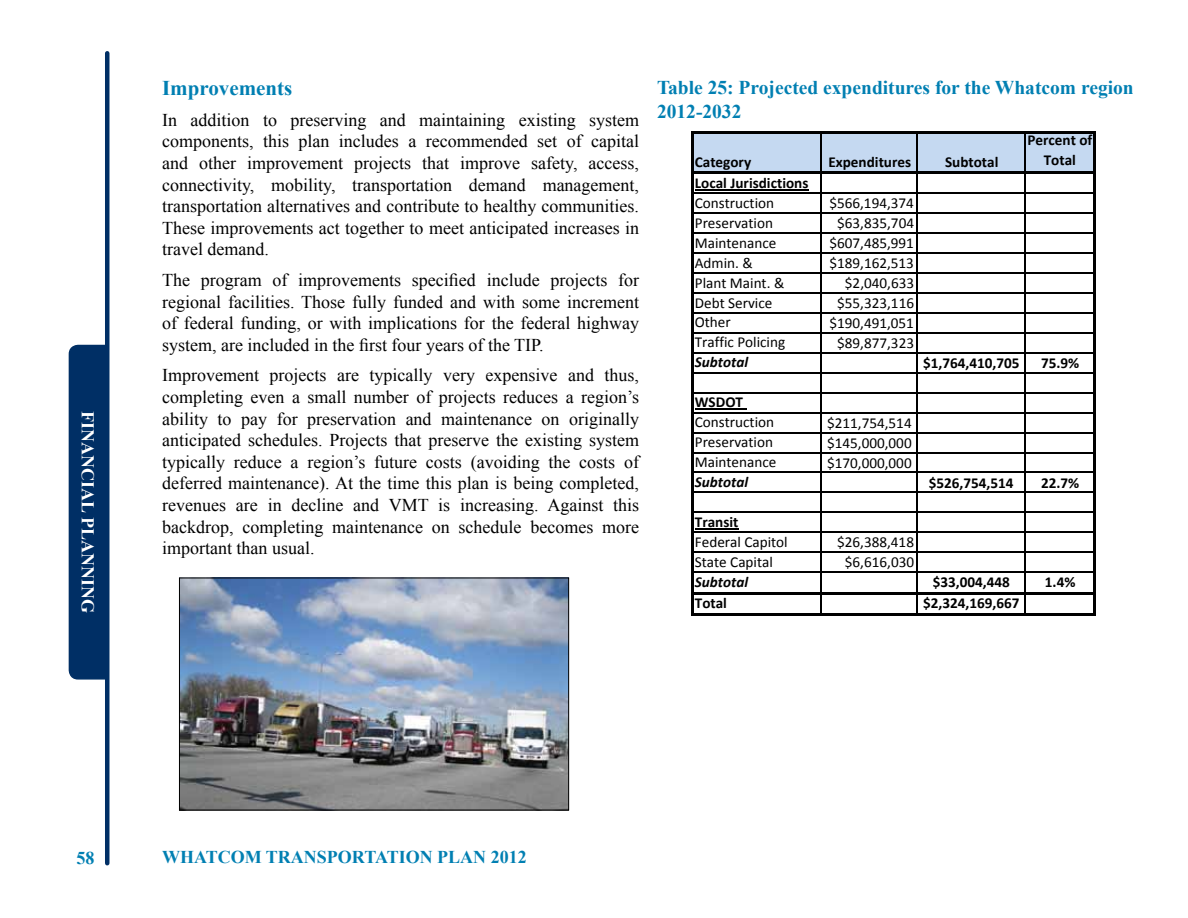
<style>
.page{position:relative;width:1188px;height:918px;background:#fff}
.page>*{position:absolute;margin:0;border:0;box-sizing:border-box;transform-origin:0 0}
.t1{font:700 21px "Times New Roman";color:#007fb2}
.t2{font:700 19.5px/23.4px "Times New Roman";color:#007fb2}
.t3{font:18px/21.6px "Times New Roman";color:#000;text-align:justify}
.t4{font:700 18px "Times New Roman";color:#007fb2}
.t5{font:700 18px "Times New Roman";color:#fff}
.t6{font:15.15px "Calibri";color:#000}
.t7{font:700 15.15px/20px "Calibri";color:#000;text-align:center}
.t8{font:italic 700 15.15px "Calibri";color:#000}
</style>
<div class="page">
<hr style="left:105px;top:53px;width:4px;height:810px;background:#002f65">
<div style="left:68px;top:344px;width:37px;height:336px;background:#002f65"></div>
<div style="left:693px;top:133px;width:402px;height:40px;background:#c5d9f1"></div>
<hr style="left:695px;top:189px;width:114px;height:1px;background:#000">
<hr style="left:695px;top:409px;width:52px;height:1px;background:#000">
<hr style="left:695px;top:529px;width:44px;height:1px;background:#000">
<hr style="left:820px;top:134px;width:1px;height:37px;background:#000">
<hr style="left:917px;top:134px;width:1px;height:37px;background:#000">
<hr style="left:1024px;top:134px;width:1px;height:37px;background:#000">
<hr style="left:820px;top:174px;width:1px;height:418px;background:#000">
<hr style="left:917px;top:174px;width:1px;height:418px;background:#000">
<hr style="left:1024px;top:174px;width:1px;height:418px;background:#000">
<hr style="left:691px;top:132px;width:3px;height:484px;background:#000">
<svg style="left:820px;top:595px;width:1px;height:18px"></svg>
<svg style="left:917px;top:595px;width:1px;height:18px"></svg>
<svg style="left:1024px;top:595px;width:1px;height:18px"></svg>
<hr style="left:1093px;top:134px;width:3px;height:482px;background:#000">
<hr style="left:694px;top:132px;width:402px;height:2px;background:#000">
<hr style="left:694px;top:171px;width:402px;height:3px;background:#000">
<hr style="left:694px;top:192px;width:399px;height:1px;background:#000">
<hr style="left:694px;top:212px;width:399px;height:1px;background:#000">
<hr style="left:694px;top:232px;width:399px;height:1px;background:#000">
<hr style="left:694px;top:252px;width:399px;height:1px;background:#000">
<hr style="left:694px;top:272px;width:399px;height:1px;background:#000">
<hr style="left:694px;top:292px;width:399px;height:1px;background:#000">
<hr style="left:694px;top:312px;width:399px;height:1px;background:#000">
<hr style="left:694px;top:332px;width:399px;height:1px;background:#000">
<hr style="left:694px;top:352px;width:399px;height:1px;background:#000">
<hr style="left:694px;top:372px;width:399px;height:1px;background:#000">
<hr style="left:694px;top:392px;width:399px;height:1px;background:#000">
<hr style="left:694px;top:412px;width:399px;height:1px;background:#000">
<hr style="left:694px;top:432px;width:399px;height:1px;background:#000">
<hr style="left:694px;top:452px;width:399px;height:1px;background:#000">
<hr style="left:694px;top:472px;width:399px;height:1px;background:#000">
<hr style="left:694px;top:492px;width:399px;height:1px;background:#000">
<hr style="left:694px;top:512px;width:399px;height:1px;background:#000">
<hr style="left:694px;top:532px;width:399px;height:1px;background:#000">
<hr style="left:694px;top:552px;width:399px;height:1px;background:#000">
<hr style="left:694px;top:572px;width:399px;height:1px;background:#000">
<hr style="left:694px;top:592px;width:402px;height:3px;background:#000">
<hr style="left:694px;top:613px;width:402px;height:3px;background:#000">
<img style="left:181px;top:580px;width:386px;height:228px">
<div style="left:179px;top:578px;width:390px;height:232px;border:1px solid #000"></div>
<p class="t5" style="left:100px;top:411px;width:203px;rotate:90deg">FINANCIAL PLANNING</p>
<p class="t1" style="left:162px;top:74px;width:132px">Improvements</p>
<p class="t3" style="left:162px;top:109px;width:479px">In addition to preserving and maintaining existing system components, this plan includes a recommended set of capital and other improvement projects that improve safety, access, connectivity, mobility, transportation demand management, transportation alternatives and contribute to healthy communities.<br>These improvements act together to meet anticipated increases in travel demand.</p>
<p class="t3" style="left:162px;top:269px;width:479px">The program of improvements specified include projects for regional facilities. Those fully funded and with some increment of federal funding, or with implications for the federal highway system, are included in the first four years of the TIP.</p>
<p class="t3" style="left:162px;top:364px;width:479px">Improvement projects are typically very expensive and thus, completing even a small number of projects reduces a region’s ability to pay for preservation and maintenance on originally anticipated schedules. Projects that preserve the existing system typically reduce a region’s future costs (avoiding the costs of deferred maintenance). At the time this plan is being completed, revenues are in decline and VMT is increasing. Against this backdrop, completing maintenance on schedule becomes more important than usual.</p>
<p class="t2" style="left:657px;top:75px;width:478px">Table 25: Projected expenditures for the Whatcom region<br>2012-2032</p>
<p class="t7" style="left:695px;top:151px;width:58px">Category</p>
<p class="t7" style="left:828px;top:151px;width:84px">Expenditures</p>
<p class="t7" style="left:945px;top:151px;width:55px">Subtotal</p>
<p class="t7" style="left:1027px;top:130px;width:66px">Percent of<br>Total</p>
<p class="t7" style="left:695px;top:173px;width:115px">Local Jurisdictions</p>
<p class="t6" style="left:695px;top:193px;width:81px">Construction</p>
<p class="t6" style="left:829px;top:193px;width:86px">$566,194,374</p>
<p class="t6" style="left:695px;top:213px;width:80px">Preservation</p>
<p class="t6" style="left:837px;top:213px;width:78px">$63,835,704</p>
<p class="t6" style="left:695px;top:233px;width:83px">Maintenance</p>
<p class="t6" style="left:829px;top:233px;width:86px">$607,485,991</p>
<p class="t6" style="left:695px;top:253px;width:60px">Admin. &amp;</p>
<p class="t6" style="left:829px;top:253px;width:86px">$189,162,513</p>
<p class="t6" style="left:695px;top:273px;width:91px">Plant Maint. &amp;</p>
<p class="t6" style="left:845px;top:273px;width:71px">$2,040,633</p>
<p class="t6" style="left:695px;top:293px;width:79px">Debt Service</p>
<p class="t6" style="left:837px;top:293px;width:78px">$55,323,116</p>
<p class="t6" style="left:695px;top:313px;width:37px">Other</p>
<p class="t6" style="left:829px;top:313px;width:86px">$190,491,051</p>
<p class="t6" style="left:695px;top:333px;width:92px">Traffic Policing</p>
<p class="t6" style="left:837px;top:333px;width:78px">$89,877,323</p>
<p class="t8" style="left:695px;top:353px;width:55px">Subtotal</p>
<p class="t7" style="left:923px;top:353px;width:98px">$1,764,410,705</p>
<p class="t7" style="left:1041px;top:353px;width:40px">75.9%</p>
<p class="t7" style="left:695px;top:392px;width:50px">WSDOT</p>
<p class="t6" style="left:695px;top:413px;width:81px">Construction</p>
<p class="t6" style="left:827px;top:413px;width:86px">$211,754,514</p>
<p class="t6" style="left:695px;top:433px;width:80px">Preservation</p>
<p class="t6" style="left:827px;top:433px;width:86px">$145,000,000</p>
<p class="t6" style="left:695px;top:453px;width:83px">Maintenance</p>
<p class="t6" style="left:827px;top:453px;width:86px">$170,000,000</p>
<p class="t8" style="left:695px;top:473px;width:55px">Subtotal</p>
<p class="t7" style="left:929px;top:473px;width:86px">$526,754,514</p>
<p class="t7" style="left:1041px;top:473px;width:40px">22.7%</p>
<p class="t7" style="left:695px;top:512px;width:45px">Transit</p>
<p class="t6" style="left:695px;top:533px;width:94px">Federal Capitol</p>
<p class="t6" style="left:837px;top:533px;width:78px">$26,388,418</p>
<p class="t6" style="left:695px;top:553px;width:80px">State Capital</p>
<p class="t6" style="left:845px;top:553px;width:71px">$6,616,030</p>
<p class="t8" style="left:695px;top:572px;width:55px">Subtotal</p>
<p class="t7" style="left:933px;top:572px;width:79px">$33,004,448</p>
<p class="t7" style="left:1045px;top:572px;width:32px">1.4%</p>
<p class="t7" style="left:695px;top:593px;width:34px">Total</p>
<p class="t7" style="left:923px;top:593px;width:98px">$2,324,169,667</p>
<p class="t4" style="left:76px;top:845px;width:19px">58</p>
<p class="t4" style="left:162px;top:845px;width:366px">WHATCOM TRANSPORTATION PLAN 2012</p>
</div>
